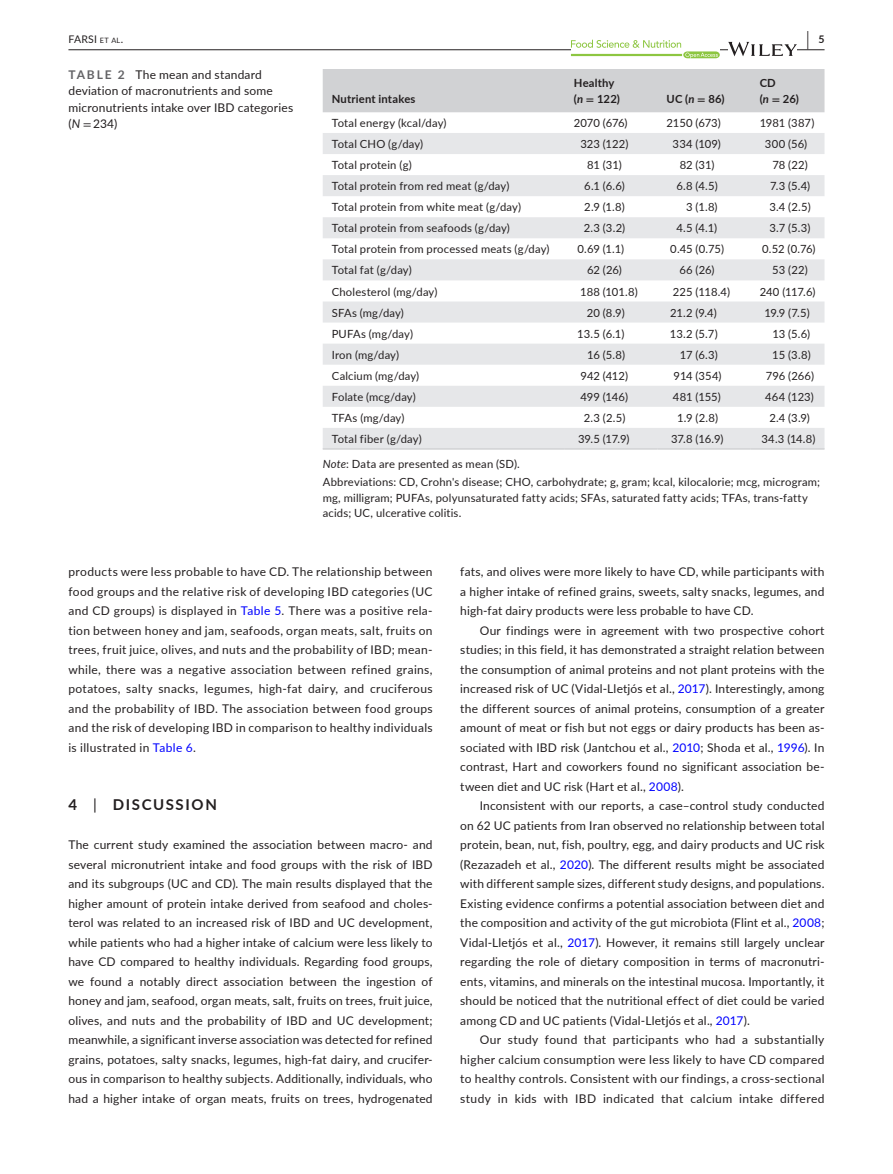
<style>
.page{position:relative;width:893px;height:1174px;background:#fff}
.page>*{position:absolute;margin:0;border:0;box-sizing:border-box;transform-origin:0 0}
.t1{font:700 19.5px "Lato";color:#231f20;scale:.43 1}
.t2{font:700 15px "Lato";letter-spacing:.11em;color:#231f20}
.t3{font:12px/19.5px "Lato";letter-spacing:.015em;color:#231f20;text-align:justify}
.t4{font:11.25px/18px "Lato";letter-spacing:.015em;color:#231f20}
.t5{font:700 11.25px/15.8px "Lato";letter-spacing:.015em;color:#231f20}
.t6{font:10.5px "Lato";letter-spacing:.02em;color:#231f20}
.s1{font-size:7.35px}
.s2{font-weight:700;color:#636366}
.s3{font-style:italic}
.s4{font-family:"STIX"}
.s5{color:#00f}
.s6{font-weight:400}
</style>
<div class="page">
<hr style="left:68px;top:49px;width:756px;height:1px;background:#231f20">
<svg style="left:571px;top:40px;width:149px;height:18px"></svg>
<svg style="left:728px;top:42px;width:69px;height:14px"></svg>
<div style="left:323px;top:69px;width:501px;height:43px;background:#d1d2d4"></div>
<svg style="left:323px;top:133px;width:501px;height:315px;fill:#e6e7e9"></svg>
<hr style="left:323px;top:448px;width:242px;height:2px;background:#d1d2d4">
<hr style="left:565px;top:448px;width:92px;height:2px;background:#d1d2d4">
<hr style="left:657px;top:448px;width:94px;height:2px;background:#d1d2d4">
<hr style="left:751px;top:448px;width:73px;height:2px;background:#d1d2d4">
<p class="t6" style="left:68px;top:31px;width:56px">FARSI <span class="s1">et al</span>.</p>
<h1 class="t1" style="left:807px;top:25px;width:43px">| <sup>5</sup></h1>
<p class="t3" style="left:68px;top:66px;width:226px;line-height:16.5px;text-align:left"><span class="s2">TABLE 2</span> The mean and standard deviation of macronutrients and some micronutrients intake over IBD categories (<span class="s3">N</span> <span class="s4">=</span> 234)</p>
<p class="t5" style="left:332px;top:91px;width:85px">Nutrient intakes</p>
<p class="t5" style="left:574px;top:75px;width:48px">Healthy (<span class="s3">n</span> <span class="s4">=</span> 122)</p>
<p class="t5" style="left:666px;top:91px;width:60px">UC (<span class="s3">n</span> <span class="s4">=</span> 86)</p>
<p class="t5" style="left:760px;top:75px;width:41px">CD<br>(<span class="s3">n</span> <span class="s4">=</span> 26)</p>
<p class="t4" style="left:332px;top:113px;width:116px">Total energy (kcal/day)</p>
<p class="t4" style="left:574px;top:113px;width:55px">2070 (676)</p>
<p class="t4" style="left:666px;top:113px;width:56px">2150 (673)</p>
<p class="t4" style="left:760px;top:113px;width:56px">1981 (387)</p>
<p class="t4" style="left:332px;top:134px;width:93px">Total CHO (g/day)</p>
<p class="t4" style="left:580px;top:134px;width:50px">323 (122)</p>
<p class="t4" style="left:673px;top:134px;width:50px">334 (109)</p>
<p class="t4" style="left:765px;top:134px;width:44px">300 (56)</p>
<p class="t4" style="left:332px;top:155px;width:82px">Total protein (g)</p>
<p class="t4" style="left:587px;top:155px;width:36px">81 (31)</p>
<p class="t4" style="left:680px;top:155px;width:36px">82 (31)</p>
<p class="t4" style="left:772px;top:155px;width:37px">78 (22)</p>
<p class="t4" style="left:332px;top:177px;width:179px">Total protein from red meat (g/day)</p>
<p class="t4" style="left:584px;top:177px;width:42px">6.1 (6.6)</p>
<p class="t4" style="left:676px;top:177px;width:43px">6.8 (4.5)</p>
<p class="t4" style="left:770px;top:177px;width:41px">7.3 (5.4)</p>
<p class="t4" style="left:332px;top:198px;width:191px">Total protein from white meat (g/day)</p>
<p class="t4" style="left:584px;top:198px;width:42px">2.9 (1.8)</p>
<p class="t4" style="left:686px;top:198px;width:33px">3 (1.8)</p>
<p class="t4" style="left:769px;top:198px;width:43px">3.4 (2.5)</p>
<p class="t4" style="left:332px;top:219px;width:180px">Total protein from seafoods (g/day)</p>
<p class="t4" style="left:584px;top:219px;width:43px">2.3 (3.2)</p>
<p class="t4" style="left:676px;top:219px;width:42px">4.5 (4.1)</p>
<p class="t4" style="left:769px;top:219px;width:42px">3.7 (5.3)</p>
<p class="t4" style="left:332px;top:240px;width:219px">Total protein from processed meats (g/day)</p>
<p class="t4" style="left:577px;top:240px;width:48px">0.69 (1.1)</p>
<p class="t4" style="left:670px;top:240px;width:55px">0.45 (0.75)</p>
<p class="t4" style="left:762px;top:240px;width:55px">0.52 (0.76)</p>
<p class="t4" style="left:332px;top:261px;width:82px">Total fat (g/day)</p>
<p class="t4" style="left:587px;top:261px;width:36px">62 (26)</p>
<p class="t4" style="left:679px;top:261px;width:37px">66 (26)</p>
<p class="t4" style="left:772px;top:261px;width:37px">53 (22)</p>
<p class="t4" style="left:332px;top:282px;width:107px">Cholesterol (mg/day)</p>
<p class="t4" style="left:580px;top:282px;width:59px">188 (101.8)</p>
<p class="t4" style="left:673px;top:282px;width:59px">225 (118.4)</p>
<p class="t4" style="left:760px;top:282px;width:57px">240 (117.6)</p>
<p class="t4" style="left:332px;top:303px;width:74px">SFAs (mg/day)</p>
<p class="t4" style="left:587px;top:303px;width:39px">20 (8.9)</p>
<p class="t4" style="left:670px;top:303px;width:48px">21.2 (9.4)</p>
<p class="t4" style="left:764px;top:303px;width:47px">19.9 (7.5)</p>
<p class="t4" style="left:332px;top:324px;width:83px">PUFAs (mg/day)</p>
<p class="t4" style="left:577px;top:324px;width:49px">13.5 (6.1)</p>
<p class="t4" style="left:670px;top:324px;width:49px">13.2 (5.7)</p>
<p class="t4" style="left:772px;top:324px;width:39px">13 (5.6)</p>
<p class="t4" style="left:332px;top:345px;width:69px">Iron (mg/day)</p>
<p class="t4" style="left:587px;top:345px;width:39px">16 (5.8)</p>
<p class="t4" style="left:680px;top:345px;width:39px">17 (6.3)</p>
<p class="t4" style="left:772px;top:345px;width:40px">15 (3.8)</p>
<p class="t4" style="left:332px;top:366px;width:89px">Calcium (mg/day)</p>
<p class="t4" style="left:581px;top:366px;width:49px">942 (412)</p>
<p class="t4" style="left:674px;top:366px;width:49px">914 (354)</p>
<p class="t4" style="left:766px;top:366px;width:50px">796 (266)</p>
<p class="t4" style="left:332px;top:387px;width:86px">Folate (mcg/day)</p>
<p class="t4" style="left:580px;top:387px;width:49px">499 (146)</p>
<p class="t4" style="left:673px;top:387px;width:49px">481 (155)</p>
<p class="t4" style="left:765px;top:387px;width:50px">464 (123)</p>
<p class="t4" style="left:332px;top:408px;width:74px">TFAs (mg/day)</p>
<p class="t4" style="left:584px;top:408px;width:43px">2.3 (2.5)</p>
<p class="t4" style="left:677px;top:408px;width:43px">1.9 (2.8)</p>
<p class="t4" style="left:769px;top:408px;width:42px">2.4 (3.9)</p>
<p class="t4" style="left:332px;top:429px;width:91px">Total fiber (g/day)</p>
<p class="t4" style="left:578px;top:429px;width:53px">39.5 (17.9)</p>
<p class="t4" style="left:671px;top:429px;width:54px">37.8 (16.9)</p>
<p class="t4" style="left:761px;top:429px;width:56px">34.3 (14.8)</p>
<p class="t4" style="left:323px;top:454px;width:499px"><span class="s3">Note</span>: Data are presented as mean (SD).<br>Abbreviations: CD, Crohn's disease; CHO, carbohydrate; g, gram; kcal, kilocalorie; mcg, microgram;</p>
<p class="t4" style="left:323px;top:489px;width:487px;line-height:15.8px">mg, milligram; PUFAs, polyunsaturated fatty acids; SFAs, saturated fatty acids; TFAs, trans-fatty acids; UC, ulcerative colitis.</p>
<p class="t3" style="left:68px;top:561px;width:366px">products were less probable to have CD. The relationship between food groups and the relative risk of developing IBD categories (UC and CD groups) is displayed in <span class="s5">Table 5</span>. There was a positive rela&shy;tion between honey and jam, seafoods, organ meats, salt, fruits on trees, fruit juice, olives, and nuts and the probability of IBD; mean&shy;while, there was a negative association between refined grains, potatoes, salty snacks, legumes, high-fat dairy, and cruciferous and the probability of IBD. The association between food groups and the risk of developing IBD in comparison to healthy individuals is illustrated in <span class="s5">Table 6</span>.</p>
<p class="t2" style="left:68px;top:794px;width:150px">4 <span class="s6">|</span> DISCUSSION</p>
<p class="t3" style="left:68px;top:834px;width:366px">The current study examined the association between macro- and several micronutrient intake and food groups with the risk of IBD and its subgroups (UC and CD). The main results displayed that the higher amount of protein intake derived from seafood and choles&shy;terol was related to an increased risk of IBD and UC development, while patients who had a higher intake of calcium were less likely to have CD compared to healthy individuals. Regarding food groups, we found a notably direct association between the ingestion of honey and jam, seafood, organ meats, salt, fruits on trees, fruit juice, olives, and nuts and the probability of IBD and UC development; meanwhile, a significant inverse association was detected for refined grains, potatoes, salty snacks, legumes, high-fat dairy, and crucifer&shy;ous in comparison to healthy subjects. Additionally, individuals, who had a higher intake of organ meats, fruits on trees, hydrogenated</p>
<p class="t3" style="left:460px;top:561px;width:366px">fats, and olives were more likely to have CD, while participants with a higher intake of refined grains, sweets, salty snacks, legumes, and high-fat dairy products were less probable to have CD.</p>
<p class="t3" style="left:460px;top:620px;width:366px;text-indent:20px">Our findings were in agreement with two prospective cohort studies; in this field, it has demonstrated a straight relation between the consumption of animal proteins and not plant proteins with the increased risk of UC (Vidal-Lletjós et al., <span class="s5">2017</span>). Interestingly, among the different sources of animal proteins, consumption of a greater amount of meat or fish but not eggs or dairy products has been as&shy;sociated with IBD risk (Jantchou et al., <span class="s5">2010</span>; Shoda et al., <span class="s5">1996</span>). In contrast, Hart and coworkers found no significant association be&shy;tween diet and UC risk (Hart et al., <span class="s5">2008</span>).</p>
<p class="t3" style="left:460px;top:795px;width:366px;text-indent:20px">Inconsistent with our reports, a case–control study conducted on 62 UC patients from Iran observed no relationship between total protein, bean, nut, fish, poultry, egg, and dairy products and UC risk (Rezazadeh et al., <span class="s5">2020</span>). The different results might be associated with different sample sizes, different study designs, and populations.<br>Existing evidence confirms a potential association between diet and the composition and activity of the gut microbiota (Flint et al., <span class="s5">2008</span>; Vidal-Lletjós et al., <span class="s5">2017</span>). However, it remains still largely unclear regarding the role of dietary composition in terms of macronutri&shy;ents, vitamins, and minerals on the intestinal mucosa. Importantly, it should be noticed that the nutritional effect of diet could be varied among CD and UC patients (Vidal-Lletjós et al., <span class="s5">2017</span>).</p>
<p class="t3" style="left:460px;top:1029px;width:366px;text-indent:20px">Our study found that participants who had a substantially higher calcium consumption were less likely to have CD compared to healthy controls. Consistent with our findings, a cross-sectional study in kids with IBD indicated that calcium intake differed</p>
</div>
